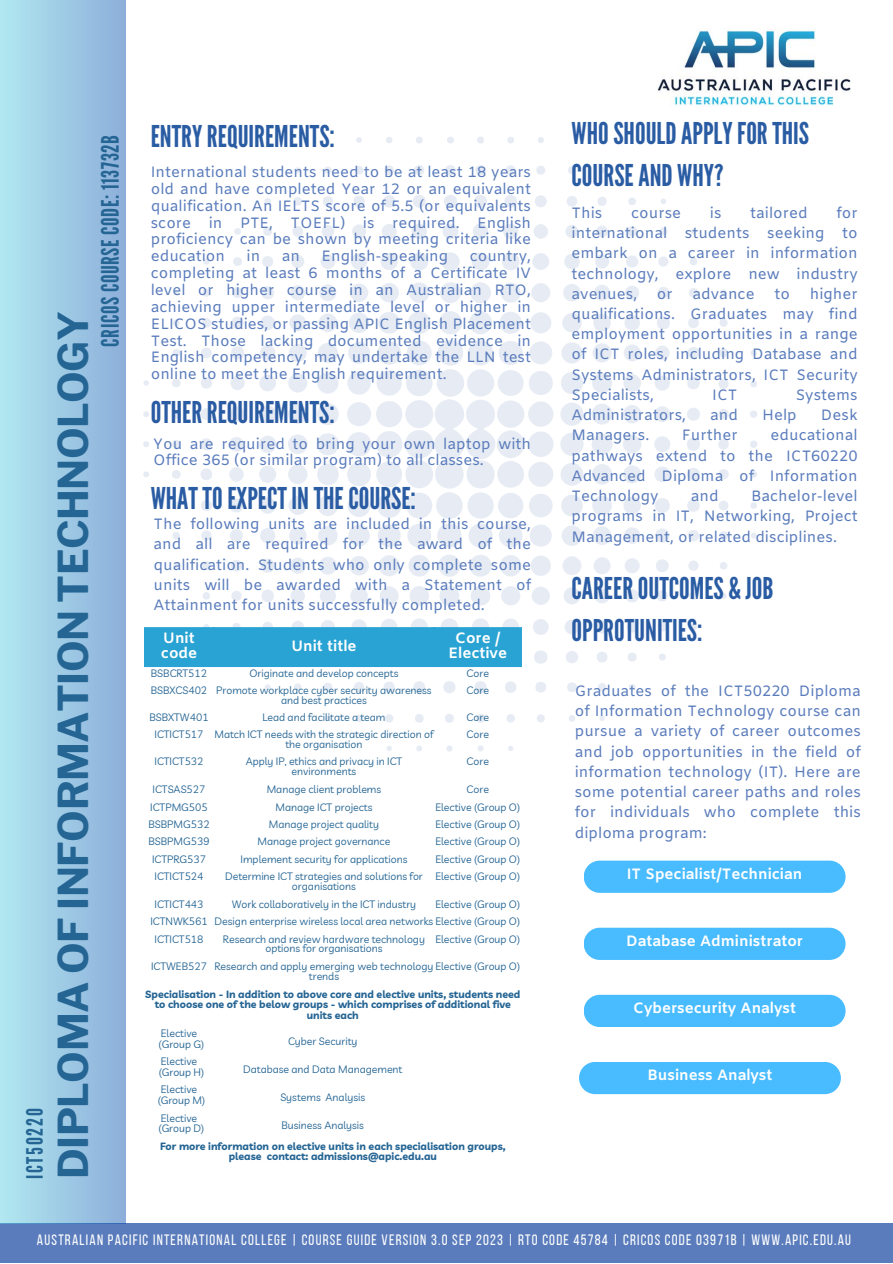
<style>
.page{position:relative;width:893px;height:1264px;background:#fff}
.page>*{position:absolute;margin:0;border:0;box-sizing:border-box;transform-origin:0 0}
.t1{font:700 40.95px "Libre Franklin";letter-spacing:-.015em;color:#256594}
.t2{font:30px/41.5px "League Gothic";color:#2a5ca4}
.t3{font:24px "League Gothic";letter-spacing:.025em;color:#256594}
.t4{font:22.5px "League Gothic";letter-spacing:.075em;color:#256594}
.t5{font:15px/20.2px "Amiko";color:#5a7cbc;text-align:justify}
.t6{font:15px "Bebas Neue";letter-spacing:.08em;color:#fff}
.t7{font:700 15px/14.9px "Amiko";color:#fff}
.t8{font:10.5px/9.6px "Livvic";color:#256594;text-align:center}
.t9{font:700 10.5px/10.5px "Livvic";color:#256594;text-align:center}
</style>
<div class="page">
<div style="left:0;top:1223px;width:892px;height:39px;background:#5a7cbc"></div>
<img style="left:657px;top:29px;width:194px;height:78px">
<div style="left:0;top:0;width:125px;height:1223px;background:linear-gradient(to right,#b1e8f0,#8dafda)"></div>
<svg style="left:143px;top:137px;width:614px;height:614px"></svg>
<div style="left:144px;top:627px;width:378px;height:40px;background:#29a3d3"></div>
<div style="left:583px;top:860px;width:262px;height:32px;background:#48bcff;border-radius:16px"></div>
<div style="left:583px;top:927px;width:262px;height:32px;background:#48bcff;border-radius:16px"></div>
<div style="left:583px;top:994px;width:262px;height:33px;background:#48bcff;border-radius:16px"></div>
<div style="left:579px;top:1061px;width:261px;height:33px;background:#48bcff;border-radius:16px"></div>
<p class="t4" style="left:22px;top:1178px;width:72px;rotate:-90deg">ICT50220</p>
<p class="t1" style="left:49px;top:1178px;width:869px;rotate:-90deg">DIPLOMA OF INFORMATION TECHNOLOGY</p>
<p class="t3" style="left:96px;top:346px;width:213px;rotate:-90deg">CRICOS COURSE CODE: 113732B</p>
<p class="t2" style="left:151px;top:116px;width:186px">ENTRY REQUIREMENTS:</p>
<p class="t5" style="left:151px;top:165px;width:382px;line-height:16.8px">International students need to be at least 18 years old and have completed Year 12 or an equivalent qualification. An IELTS score of 5.5 (or equivalents score in PTE, TOEFL) is required. English proficiency can be shown by meeting criteria like education</p>
<p class="t5" style="left:246px;top:247px;width:15px">in</p>
<p class="t5" style="left:282px;top:247px;width:20px">an</p>
<p class="t5" style="left:321px;top:247px;width:128px">English-speaking</p>
<p class="t5" style="left:151px;top:249px;width:382px;line-height:16.8px;text-indent:319px">country, completing at least 6 months of a Certificate IV level or higher course in an Australian RTO, achieving upper intermediate level or higher in ELICOS studies, or passing APIC English Placement Test. Those lacking documented evidence in English competency, may undertake the LLN test online to meet the English requirement.</p>
<p class="t2" style="left:151px;top:392px;width:186px">OTHER REQUIREMENTS:</p>
<p class="t5" style="left:153px;top:437px;width:379px;line-height:15.8px">You are required to bring your own laptop with<br>Office 365 (or similar program) to all classes.</p>
<p class="t2" style="left:151px;top:478px;width:267px">WHAT TO EXPECT IN THE COURSE:</p>
<p class="t5" style="left:153px;top:515px;width:379px">The following units are included in this course, and all are required for the award of the qualification. Students who only complete some units will be awarded with a Statement of Attainment for units successfully completed.</p>
<p class="t7" style="left:161px;top:631px;width:38px">Unit code</p>
<p class="t7" style="left:291px;top:639px;width:67px">Unit title</p>
<p class="t7" style="left:448px;top:631px;width:60px;text-align:center">Core /<br>Elective</p>
<p class="t8" style="left:151px;top:668px;width:58px">BSBCRT512</p>
<p class="t8" style="left:249px;top:668px;width:151px">Originate and develop concepts</p>
<p class="t8" style="left:466px;top:668px;width:24px">Core</p>
<p class="t8" style="left:151px;top:685px;width:58px">BSBXCS402</p>
<p class="t8" style="left:216px;top:685px;width:217px">Promote workplace cyber security awareness and best practices</p>
<p class="t8" style="left:466px;top:685px;width:24px">Core</p>
<p class="t8" style="left:149px;top:712px;width:61px">BSBXTW401</p>
<p class="t8" style="left:262px;top:712px;width:124px">Lead and facilitate a team</p>
<p class="t8" style="left:466px;top:712px;width:24px">Core</p>
<p class="t8" style="left:154px;top:729px;width:50px">ICTICT517</p>
<p class="t8" style="left:214px;top:729px;width:221px">Match ICT needs with the strategic direction of the organisation</p>
<p class="t8" style="left:466px;top:729px;width:24px">Core</p>
<p class="t8" style="left:154px;top:756px;width:50px">ICTICT532</p>
<p class="t8" style="left:246px;top:756px;width:158px">Apply IP, ethics and privacy in ICT environments</p>
<p class="t8" style="left:466px;top:756px;width:24px">Core</p>
<p class="t8" style="left:153px;top:784px;width:54px">ICTSAS527</p>
<p class="t8" style="left:267px;top:784px;width:116px">Manage client problems</p>
<p class="t8" style="left:466px;top:784px;width:24px">Core</p>
<p class="t8" style="left:150px;top:801px;width:59px">ICTPMG505</p>
<p class="t8" style="left:275px;top:801px;width:98px">Manage ICT projects</p>
<p class="t8" style="left:435px;top:801px;width:86px">Elective (Group O)</p>
<p class="t8" style="left:148px;top:819px;width:63px">BSBPMG532</p>
<p class="t8" style="left:269px;top:819px;width:112px">Manage project quality</p>
<p class="t8" style="left:435px;top:819px;width:86px">Elective (Group O)</p>
<p class="t8" style="left:148px;top:836px;width:63px">BSBPMG539</p>
<p class="t8" style="left:257px;top:836px;width:134px">Manage project governance</p>
<p class="t8" style="left:435px;top:836px;width:86px">Elective (Group O)</p>
<p class="t8" style="left:152px;top:854px;width:55px">ICTPRG537</p>
<p class="t8" style="left:240px;top:854px;width:168px">Implement security for applications</p>
<p class="t8" style="left:435px;top:854px;width:86px">Elective (Group O)</p>
<p class="t8" style="left:154px;top:871px;width:50px">ICTICT524</p>
<p class="t8" style="left:225px;top:871px;width:199px">Determine ICT strategies and solutions for organisations</p>
<p class="t8" style="left:435px;top:871px;width:86px">Elective (Group O)</p>
<p class="t8" style="left:154px;top:899px;width:50px">ICTICT443</p>
<p class="t8" style="left:232px;top:899px;width:186px">Work collaboratively in the ICT industry</p>
<p class="t8" style="left:435px;top:899px;width:86px">Elective (Group O)</p>
<p class="t8" style="left:150px;top:916px;width:59px">ICTNWK561</p>
<p class="t8" style="left:214px;top:916px;width:307px">Design enterprise wireless local area networks Elective (Group O)</p>
<p class="t8" style="left:154px;top:934px;width:50px">ICTICT518</p>
<p class="t8" style="left:223px;top:934px;width:203px">Research and review hardware technology options for organisations</p>
<p class="t8" style="left:435px;top:934px;width:86px">Elective (Group O)</p>
<p class="t8" style="left:151px;top:960px;width:57px">ICTWEB527</p>
<p class="t8" style="left:309px;top:960px;width:213px;line-height:10.5px;text-align:left;text-indent:-94px">Research and apply emerging web technology Elective (Group O) trends</p>
<p class="t9" style="left:145px;top:988px;width:376px">Specialisation - In addition to above core and elective units, students need to choose one of the below groups - which comprises of additional five units each</p>
<p class="t8" style="left:161px;top:1028px;width:38px">Elective</p>
<p class="t8" style="left:159px;top:1038px;width:47px">(Group G)</p>
<p class="t8" style="left:288px;top:1036px;width:71px">Cyber Security</p>
<p class="t8" style="left:161px;top:1056px;width:38px">Elective</p>
<p class="t8" style="left:159px;top:1067px;width:47px">(Group H)</p>
<p class="t8" style="left:243px;top:1064px;width:161px">Database and Data Management</p>
<p class="t8" style="left:161px;top:1084px;width:38px">Elective</p>
<p class="t8" style="left:158px;top:1095px;width:49px">(Group M)</p>
<p class="t8" style="left:280px;top:1092px;width:86px">Systems Analysis</p>
<p class="t8" style="left:161px;top:1112px;width:38px">Elective</p>
<p class="t8" style="left:159px;top:1123px;width:47px">(Group D)</p>
<p class="t8" style="left:281px;top:1120px;width:84px">Business Analysis</p>
<p class="t9" style="left:160px;top:1140px;width:347px">For more information on elective units in each specialisation groups, please contact: admissions@apic.edu.au</p>
<p class="t2" style="left:571px;top:113px;width:239px">WHO SHOULD APPLY FOR THIS<br>COURSE AND WHY?</p>
<p class="t5" style="left:571px;top:204px;width:32px">This</p>
<p class="t5" style="left:631px;top:204px;width:52px">course</p>
<p class="t5" style="left:709px;top:204px;width:13px">is</p>
<p class="t5" style="left:750px;top:204px;width:59px">tailored</p>
<p class="t5" style="left:571px;top:204px;width:288px;text-indent:265px">for international students seeking to embark on a career in information technology, explore new industry avenues,</p>
<p class="t5" style="left:571px;top:285px;width:288px;text-indent:238px">higher qualifications. Graduates may find employment opportunities in a range of ICT roles, including Database and Systems Administrators, ICT Security Specialists,</p>
<p class="t5" style="left:657px;top:285px;width:17px">or</p>
<p class="t5" style="left:692px;top:285px;width:64px">advance</p>
<p class="t5" style="left:774px;top:285px;width:17px">to</p>
<p class="t5" style="left:712px;top:386px;width:27px">ICT</p>
<p class="t5" style="left:795px;top:386px;width:64px">Systems</p>
<p class="t5" style="left:571px;top:406px;width:116px">Administrators,</p>
<p class="t5" style="left:710px;top:406px;width:29px">and</p>
<p class="t5" style="left:762px;top:406px;width:36px">Help</p>
<p class="t5" style="left:820px;top:406px;width:38px">Desk</p>
<p class="t5" style="left:571px;top:426px;width:79px">Managers.</p>
<p class="t5" style="left:682px;top:426px;width:57px">Further</p>
<p class="t5" style="left:571px;top:426px;width:288px;text-indent:199px">educational pathways extend to the ICT60220<br>Advanced Diploma of Information Technology</p>
<p class="t5" style="left:571px;top:487px;width:288px;text-indent:179px">Bachelor-level programs in IT, Networking, Project Management, or related disciplines.</p>
<p class="t2" style="left:571px;top:568px;width:203px">CAREER OUTCOMES &amp; JOB<br>OPPROTUNITIES:</p>
<p class="t5" style="left:690px;top:487px;width:29px">and</p>
<p class="t5" style="left:574px;top:682px;width:288px">Graduates of the ICT50220 Diploma of Information Technology course can pursue a variety of career outcomes and job opportunities in the field of information technology (IT). Here are some potential career paths and roles for individuals who complete this diploma program:</p>
<p class="t7" style="left:626px;top:867px;width:177px">IT Specialist/Technician</p>
<p class="t7" style="left:626px;top:934px;width:179px">Database Administrator</p>
<p class="t7" style="left:633px;top:1001px;width:164px">Cybersecurity Analyst</p>
<p class="t7" style="left:647px;top:1068px;width:126px">Business Analyst</p>
<p class="t6" style="left:37px;top:1233px;width:815px">AUSTRALIAN PACIFIC INTERNATIONAL COLLEGE | COURSE GUIDE VERSION 3.0 SEP 2023 | RTO CODE 45784 | CRICOS CODE 03971B | WWW.APIC.EDU.AU</p>
</div>
